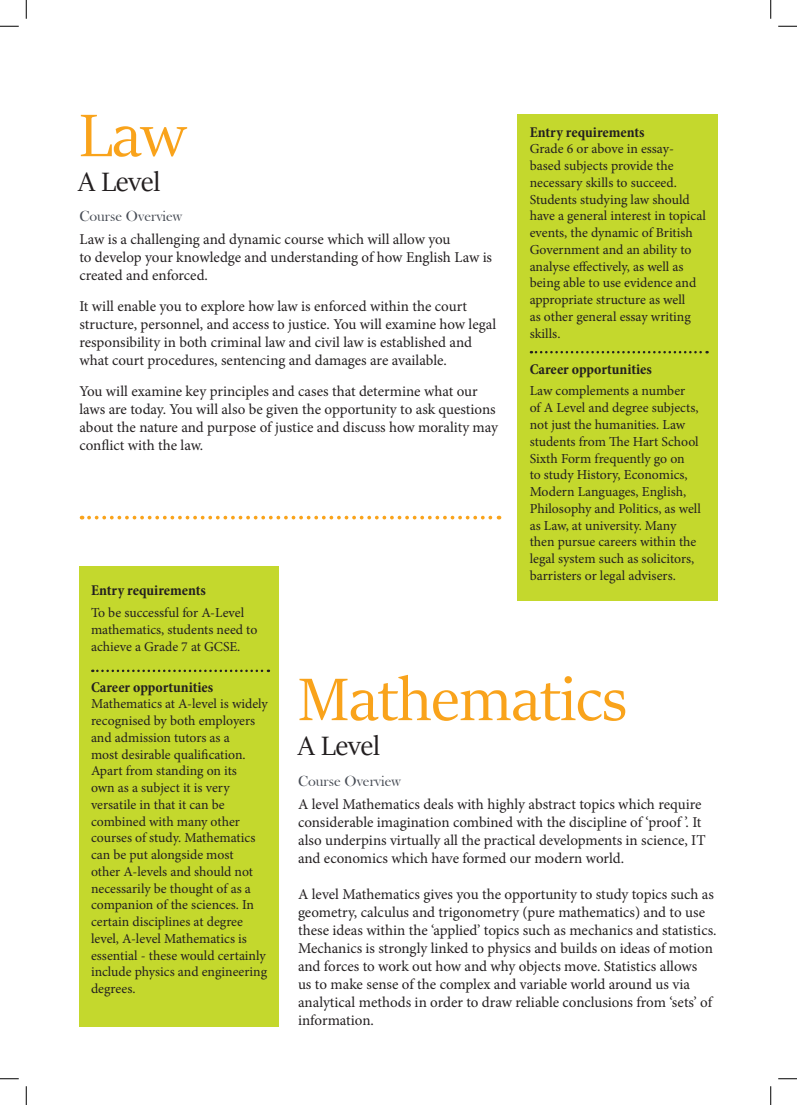
<style>
.page{position:relative;width:797px;height:1105px;background:#fff}
.page>*{position:absolute;margin:0;border:0;box-sizing:border-box;transform-origin:0 0}
.t1{font:67.5px "Sitka Banner";color:#f9a31b}
.t2{font:30px "Sitka Banner";color:#231f20}
.t3{font:15px/18px "Minion Pro";color:#231f20}
.t4{font:700 condensed 15px "Minion Pro";letter-spacing:-.005em;color:#231f20}
.t5{font:15px "Bask Old Face";color:#464b54}
.t6{font:13.75px/16.8px "Minion Pro";color:#231f20}
</style>
<div class="page">
<svg style="left:89px;top:516px;width:410px;height:3px"></svg>
<div style="left:516px;top:115px;width:201px;height:486px;background:#c4d82d"></div>
<div style="left:79px;top:566px;width:200px;height:460px;background:#c4d82d"></div>
<svg style="left:531px;top:351px;width:176px;height:2px"></svg>
<svg style="left:92px;top:670px;width:177px;height:2px"></svg>
<svg style="left:0;top:25px;width:19px;height:2px"></svg>
<svg style="left:778px;top:25px;width:19px;height:2px"></svg>
<svg style="left:0;top:1078px;width:19px;height:1px"></svg>
<svg style="left:778px;top:1078px;width:19px;height:1px"></svg>
<svg style="left:25px;top:0;width:2px;height:19px"></svg>
<svg style="left:25px;top:1086px;width:2px;height:19px"></svg>
<svg style="left:770px;top:0;width:1px;height:19px"></svg>
<svg style="left:770px;top:1086px;width:1px;height:19px"></svg>
<p class="t1" style="left:79px;top:89px;width:109px">Law</p>
<p class="t2" style="left:78px;top:161px;width:84px">A Level</p>
<p class="t5" style="left:79px;top:208px;width:104px">Course Overview</p>
<p class="t3" style="left:79px;top:231px;width:372px">Law is a challenging and dynamic course which will allow you</p>
<p class="t3" style="left:79px;top:249px;width:414px">to develop your knowledge and understanding of how English Law is</p>
<p class="t3" style="left:79px;top:267px;width:130px">created and enforced.</p>
<p class="t3" style="left:79px;top:298px;width:418px">It will enable you to explore how law is enforced within the court structure, personnel, and access to justice. You will examine how legal responsibility in both criminal law and civil law is established and what court procedures, sentencing and damages are available.</p>
<p class="t3" style="left:79px;top:383px;width:420px">You will examine key principles and cases that determine what our laws are today. You will also be given the opportunity to ask questions about the nature and purpose of justice and discuss how morality may conflict with the law.</p>
<p class="t4" style="left:529px;top:122px;width:116px">Entry requirements</p>
<p class="t6" style="left:529px;top:141px;width:178px">Grade 6 or above in essay&shy;based subjects provide the necessary skills to succeed.<br>Students studying law should have a general interest in topical events, the dynamic of British<br>Government and an ability to analyse effectively, as well as being able to use evidence and appropriate structure as well<br>as other general essay writing skills.</p>
<p class="t4" style="left:529px;top:359px;width:124px">Career opportunities</p>
<p class="t6" style="left:529px;top:383px;width:173px">Law complements a number<br>of A Level and degree subjects, not just the humanities. Law students from The Hart School<br>Sixth Form frequently go on<br>to study History, Economics,<br>Modern Languages, English,<br>Philosophy and Politics, as well as Law, at university. Many then pursue careers within the legal system such as solicitors, barristers or legal advisers.</p>
<p class="t4" style="left:91px;top:580px;width:116px">Entry requirements</p>
<p class="t6" style="left:91px;top:604px;width:168px">To be successful for A-Level mathematics, students need to achieve a Grade 7 at GCSE.</p>
<p class="t4" style="left:91px;top:676px;width:124px">Career opportunities</p>
<p class="t6" style="left:91px;top:696px;width:178px">Mathematics at A-level is widely recognised by both employers and admission tutors as a<br>most desirable qualification.<br>Apart from standing on its<br>own as a subject it is very versatile in that it can be combined with many other courses of study. Mathematics can be put alongside most<br>other A-levels and should not necessarily be thought of as a companion of the sciences. In certain disciplines at degree level, A-level Mathematics is essential - these would certainly include physics and engineering degrees.</p>
<p class="t1" style="left:298px;top:653px;width:330px">Mathematics</p>
<p class="t2" style="left:298px;top:725px;width:84px">A Level</p>
<p class="t5" style="left:298px;top:773px;width:104px">Course Overview</p>
<p class="t3" style="left:298px;top:795px;width:409px">A level Mathematics deals with highly abstract topics which require considerable imagination combined with the discipline of ‘proof ’. It also underpins virtually all the practical developments in science, IT and economics which have formed our modern world.</p>
<p class="t3" style="left:298px;top:885px;width:420px">A level Mathematics gives you the opportunity to study topics such as geometry, calculus and trigonometry (pure mathematics) and to use these ideas within the ‘applied’ topics such as mechanics and statistics.<br>Mechanics is strongly linked to physics and builds on ideas of motion and forces to work out how and why objects move. Statistics allows</p>
<p class="t3" style="left:298px;top:975px;width:415px">us to make sense of the complex and variable world around us via analytical methods in order to draw reliable conclusions from ‘sets’ of information.</p>
</div>
